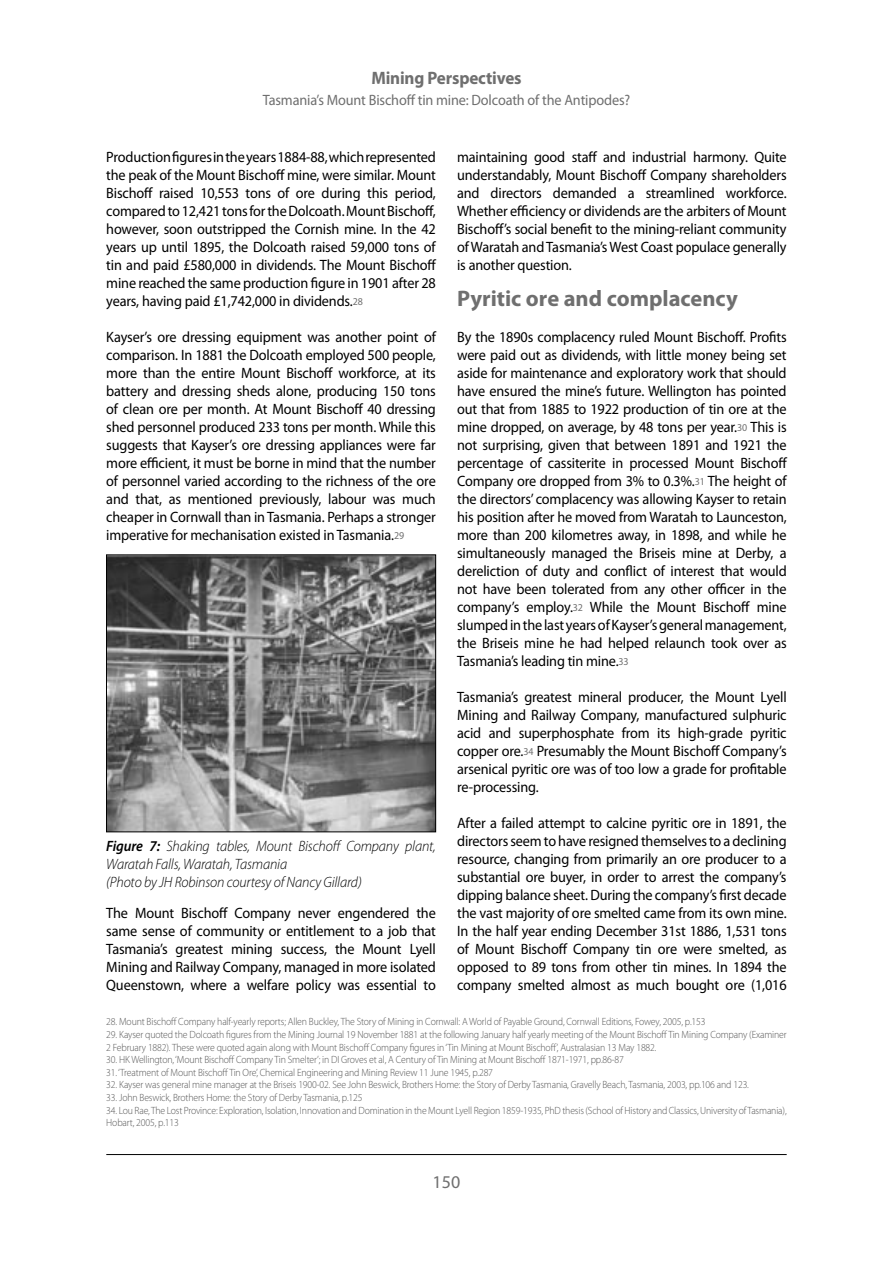
<style>
.page{position:relative;width:893px;height:1263px;background:#fff}
.page>*{position:absolute;margin:0;border:0;box-sizing:border-box;transform-origin:0 0}
.Sub_Header_Mining{font:700 22.5px "Myriad Pro";color:#6f6f6f}
.t1{font:700 18px "Myriad Pro";letter-spacing:-.01em;color:#6f6f6f;scale:.95 1}
.t2{font:18px "Myriad Pro";color:#6f6f6f}
.Body_Text_Mining{font:15px/18px "Myriad Pro";letter-spacing:-.01em;color:#000;text-align:justify;scale:.95 1}
.Pic_Text_Mining{font:italic 300 15px/18px "Myriad Pro";letter-spacing:-.01em;color:#000;scale:.95 1}
.t3{font:15px "Myriad Pro";letter-spacing:-.01em;color:#6f6f6f;scale:.95 1}
.Footnote{font:300 10.5px/12.6px "Myriad Pro";letter-spacing:-.015em;color:#565656;scale:.93 1}
.s1{font-size:10.5px;color:#6f6f6f}
.s2{font-weight:600}
</style>
<div class="page">
<hr style="left:106px;top:1154px;width:681px;height:1px;background:#000">
<img style="left:108px;top:557px;width:326px;height:273px">
<div style="left:106px;top:555px;width:330px;height:277px;border:1px solid #000"></div>
<p class="t1" style="left:371px;top:67px;width:160px">Mining Perspectives</p>
<p class="t3" style="left:263px;top:92px;width:388px">Tasmania’s Mount Bischoff tin mine: Dolcoath of the Antipodes?</p>
<p class="Body_Text_Mining" style="left:106px;top:148px;width:349px">Production figures in the years 1884-88, which represented the peak of the Mount Bischoff mine, were similar. Mount Bischoff raised 10,553 tons of ore during this period, compared to 12,421 tons for the Dolcoath. Mount Bischoff, however, soon outstripped the Cornish mine. In the 42 years up until 1895, the Dolcoath raised 59,000 tons of tin and paid £580,000 in dividends. The Mount Bischoff mine reached the same production figure in 1901 after 28 years, having paid £1,742,000 in dividends.<span class="s1">28</span></p>
<p class="Body_Text_Mining" style="left:106px;top:328px;width:348px">Kayser’s ore dressing equipment was another point of comparison. In 1881 the Dolcoath employed 500 people, more than the entire Mount Bischoff workforce, at its battery and dressing sheds alone, producing 150 tons of clean ore per month. At Mount Bischoff 40 dressing shed personnel produced 233 tons per month. While this suggests that Kayser’s ore dressing appliances were far more efficient, it must be borne in mind that the number of personnel varied according to the richness of the ore and that, as mentioned previously, labour was much cheaper in Cornwall than in Tasmania. Perhaps a stronger imperative for mechanisation existed in Tasmania.<span class="s1">29</span></p>
<p class="Pic_Text_Mining" style="left:106px;top:838px;width:348px"><span class="s2">Figure 7:</span> Shaking tables, Mount Bischoff Company plant,<br>Waratah Falls, Waratah, Tasmania</p>
<p class="Pic_Text_Mining" style="left:106px;top:874px;width:270px">(Photo by JH Robinson courtesy of Nancy Gillard)</p>
<p class="Body_Text_Mining" style="left:106px;top:904px;width:348px">The Mount Bischoff Company never engendered the same sense of community or entitlement to a job that Tasmania’s greatest mining success, the Mount Lyell Mining and Railway Company, managed in more isolated Queenstown, where a welfare policy was essential to</p>
<p class="Body_Text_Mining" style="left:457px;top:148px;width:348px">maintaining good staff and industrial harmony. Quite understandably, Mount Bischoff Company shareholders and directors demanded a streamlined workforce.<br>Whether efficiency or dividends are the arbiters of Mount Bischoff’s social benefit to the mining-reliant community of Waratah and Tasmania’s West Coast populace generally is another question.</p>
<p class="Sub_Header_Mining" style="left:457px;top:286px;width:282px">Pyritic ore and complacency</p>
<p class="Body_Text_Mining" style="left:457px;top:328px;width:349px">By the 1890s complacency ruled Mount Bischoff. Profits were paid out as dividends, with little money being set aside for maintenance and exploratory work that should have ensured the mine’s future. Wellington has pointed out that from 1885 to 1922 production of tin ore at the mine dropped, on average, by 48 tons per year.<span class="s1">30</span> This is not surprising, given that between 1891 and 1921 the percentage of cassiterite in processed Mount Bischoff Company ore dropped from 3% to 0.3%.<span class="s1">31</span> The height of the directors’ complacency was allowing Kayser to retain his position after he moved from Waratah to Launceston, more than 200 kilometres away, in 1898, and while he simultaneously managed the Briseis mine at Derby, a dereliction of duty and conflict of interest that would not have been tolerated from any other officer in the company’s employ.<span class="s1">32</span> While the Mount Bischoff mine slumped in the last years of Kayser’s general management, the Briseis mine he had helped relaunch took over as Tasmania’s leading tin mine.<span class="s1">33</span></p>
<p class="Body_Text_Mining" style="left:457px;top:688px;width:348px">Tasmania’s greatest mineral producer, the Mount Lyell Mining and Railway Company, manufactured sulphuric acid and superphosphate from its high-grade pyritic copper ore.<span class="s1">34</span> Presumably the Mount Bischoff Company’s arsenical pyritic ore was of too low a grade for profitable re-processing.</p>
<p class="Body_Text_Mining" style="left:457px;top:814px;width:348px">After a failed attempt to calcine pyritic ore in 1891, the directors seem to have resigned themselves to a declining resource, changing from primarily an ore producer to a substantial ore buyer, in order to arrest the company’s dipping balance sheet. During the company’s first decade the vast majority of ore smelted came from its own mine.<br>In the half year ending December 31st 1886, 1,531 tons of Mount Bischoff Company tin ore were smelted, as opposed to 89 tons from other tin mines. In 1894 the company smelted almost as much bought ore (1,016</p>
<p class="Footnote" style="left:106px;top:1016px;width:646px">28. Mount Bischoff Company half-yearly reports; Allen Buckley, The Story of Mining in Cornwall: A World of Payable Ground, Cornwall Editions, Fowey, 2005, p.153</p>
<p class="Footnote" style="left:106px;top:1028px;width:733px">29. Kayser quoted the Dolcoath figures from the Mining Journal 19 November 1881 at the following January half yearly meeting of the Mount Bischoff Tin Mining Company (Examiner<br>2 February 1882). These were quoted again along with Mount Bischoff Company figures in ‘Tin Mining at Mount Bischoff’, Australasian 13 May 1882.</p>
<p class="Footnote" style="left:106px;top:1053px;width:558px">30. HK Wellington, ‘Mount Bischoff Company Tin Smelter’; in DI Groves et al, A Century of Tin Mining at Mount Bischoff 1871-1971, pp.86-87</p>
<p class="Footnote" style="left:106px;top:1066px;width:417px">31. ‘Treatment of Mount Bischoff Tin Ore’, Chemical Engineering and Mining Review 11 June 1945, p.287</p>
<p class="Footnote" style="left:106px;top:1079px;width:692px">32. Kayser was general mine manager at the Briseis 1900-02. See John Beswick, Brothers Home: the Story of Derby Tasmania, Gravelly Beach, Tasmania, 2003, pp.106 and 123.</p>
<p class="Footnote" style="left:106px;top:1091px;width:277px">33. John Beswick, Brothers Home: the Story of Derby Tasmania, p.125</p>
<p class="Footnote" style="left:106px;top:1104px;width:733px">34. Lou Rae, The Lost Province: Exploration, Isolation, Innovation and Domination in the Mount Lyell Region 1859-1935, PhD thesis (School of History and Classics, University of Tasmania),<br>Hobart, 2005, p.113</p>
<p class="t2" style="left:433px;top:1172px;width:29px">150</p>
</div>
